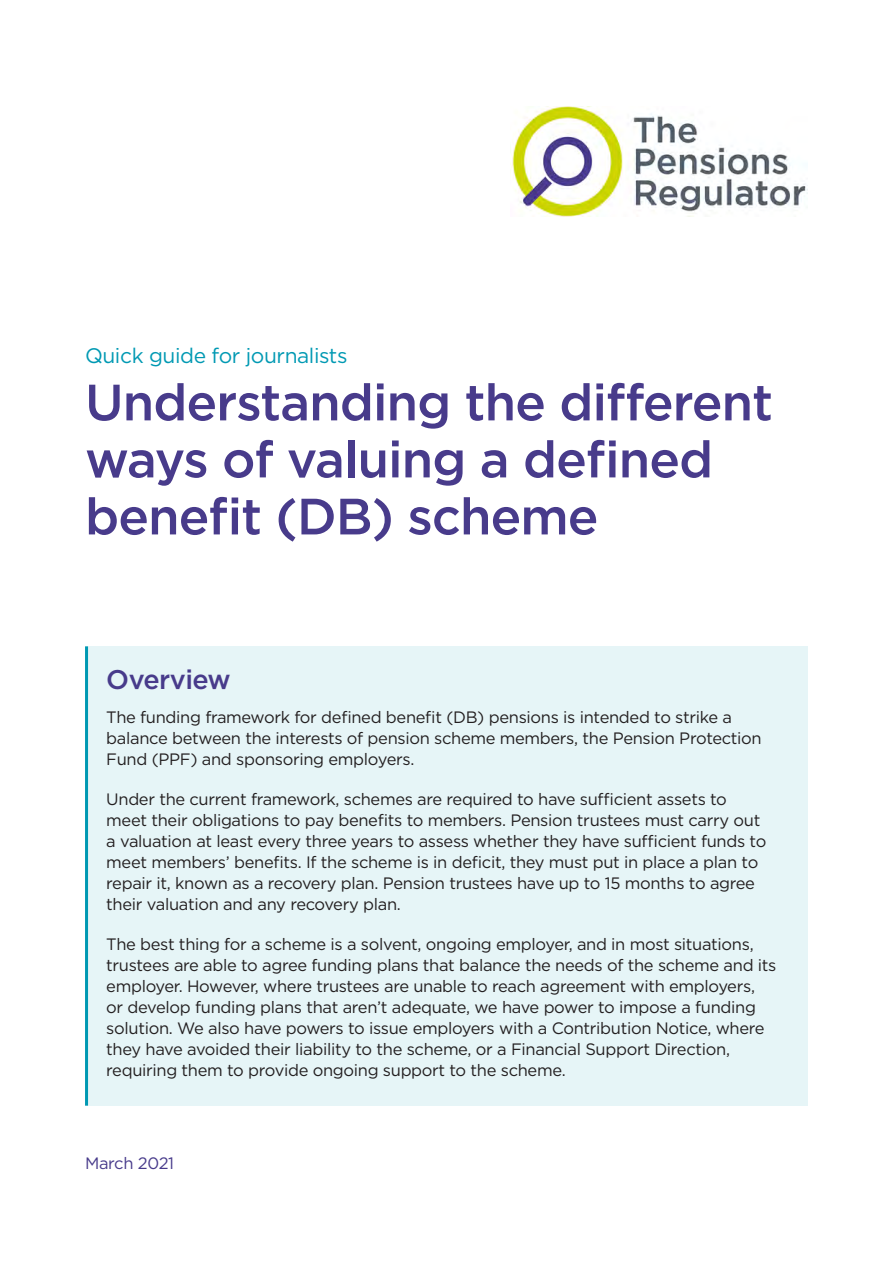
<style>
.page{position:relative;width:893px;height:1263px;background:#fff}
.page>*{position:absolute;margin:0;border:0;box-sizing:border-box;transform-origin:0 0}
.t1{font:500 51px/57px "Gotham";letter-spacing:-.02em;color:#483b8b}
.t2{font:500 27px "Gotham";letter-spacing:-.02em;color:#483b8b}
.t3{font:21px "Gotham";letter-spacing:-.02em;color:#0099b3}
.t4{font:16.5px/21px "Gotham";letter-spacing:-.02em;color:#231f20}
.t5{font:16.5px "Gotham";letter-spacing:-.02em;color:#483b8b}
</style>
<div class="page">
<img style="left:510px;top:106px;width:298px;height:111px">
<div style="left:85px;top:646px;width:723px;height:460px;background:#e6f5f7"></div>
<hr style="left:85px;top:646px;width:3px;height:460px;background:#0099b3">
<p class="t3" style="left:85px;top:342px;width:264px">Quick guide for journalists</p>
<h1 class="t1" style="left:85px;top:373px;width:689px">Understanding the different ways of valuing a defined benefit (DB) scheme</h1>
<h2 class="t2" style="left:106px;top:662px;width:126px">Overview</h2>
<p class="t4" style="left:106px;top:706px;width:657px">The funding framework for defined benefit (DB) pensions is intended to strike a balance between the interests of pension scheme members, the Pension Protection<br>Fund (PPF) and sponsoring employers.</p>
<p class="t4" style="left:106px;top:788px;width:662px">Under the current framework, schemes are required to have sufficient assets to meet their obligations to pay benefits to members. Pension trustees must carry out a valuation at least every three years to assess whether they have sufficient funds to meet members’ benefits. If the scheme is in deficit, they must put in place a plan to repair it, known as a recovery plan. Pension trustees have up to 15 months to agree their valuation and any recovery plan.</p>
<p class="t4" style="left:106px;top:934px;width:672px">The best thing for a scheme is a solvent, ongoing employer, and in most situations, trustees are able to agree funding plans that balance the needs of the scheme and its employer. However, where trustees are unable to reach agreement with employers,<br>or develop funding plans that aren’t adequate, we have power to impose a funding solution. We also have powers to issue employers with a Contribution Notice, where they have avoided their liability to the scheme, or a Financial Support Direction, requiring them to provide ongoing support to the scheme.</p>
<p class="t5" style="left:85px;top:1152px;width:91px">March 2021</p>
</div>
